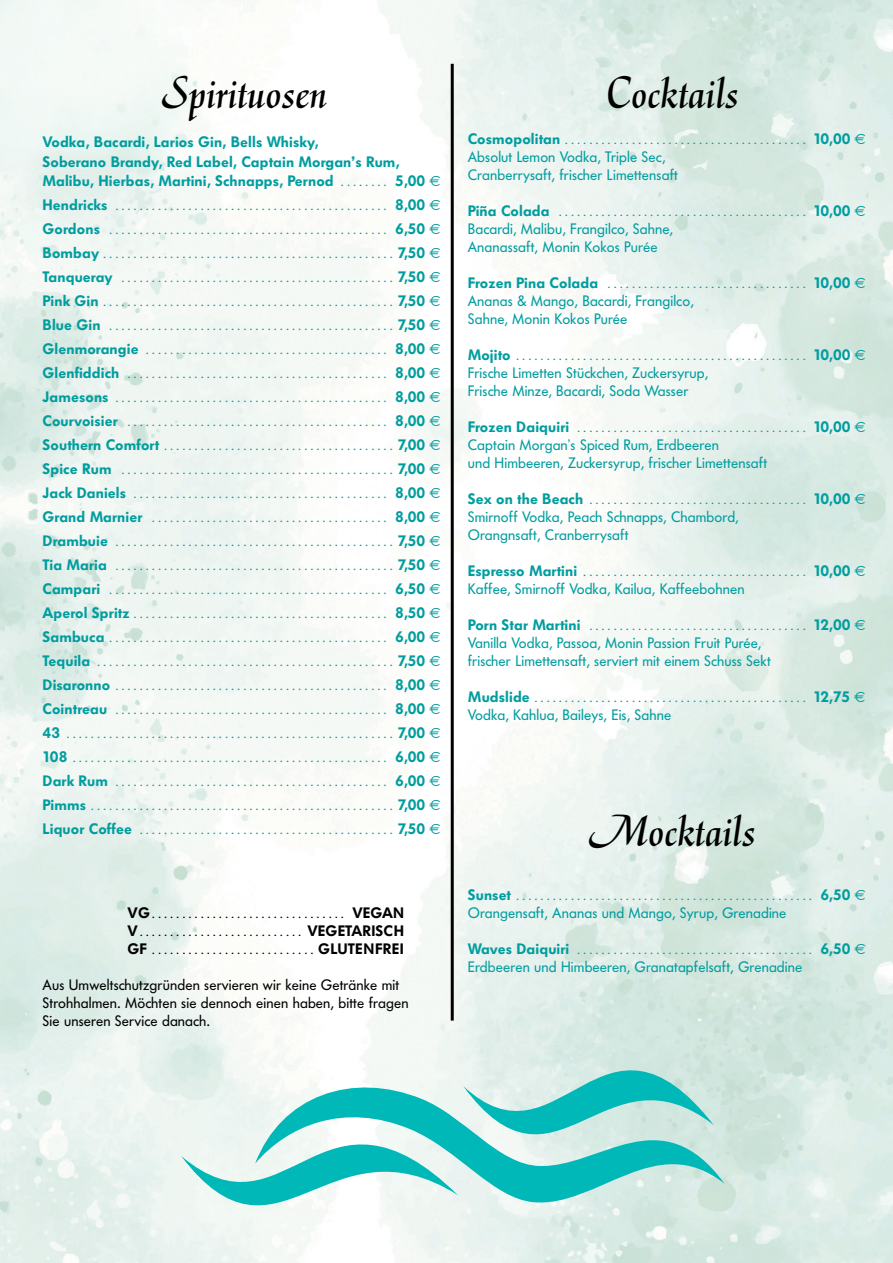
<style>
.page{position:relative;width:893px;height:1263px;background:#fff}
.page>*{position:absolute;margin:0;border:0;box-sizing:border-box;transform-origin:0 0}
.t1{font:45px "El Greco BQ";letter-spacing:.01em;color:#000}
.t2{font:15px/18px "Futura BQ";letter-spacing:.01em;color:#009d9f}
.t3{font:600 15px/19.5px "Futura BQ";letter-spacing:.01em;color:#009d9f}
.t4{font:15px/18px "Futura BQ";letter-spacing:.01em;color:#000}
.t5{font:12px/24px "Futura BQ";color:#009d9f;text-align:justify}
.t6{font:12px/18px "Futura BQ";color:#000;text-align:justify}
.s1{font-weight:400;font-size:12px}
.s2{font-family:"Euro Sans";font-weight:400}
.s3{font-weight:600;font-size:15px}
.s4{font-family:"Euro Sans";font-size:15px}
</style>
<div class="page">
<img style="left:0;top:0;width:893px;height:1263px">
<svg style="left:714px;top:1071px;width:11px;height:134px"></svg>
<svg style="left:181px;top:1070px;width:533px;height:135px"></svg>
<hr style="left:451px;top:64px;width:3px;height:956px;background:#000">
<h1 class="t1" style="left:162px;top:66px;width:166px">Spirituosen</h1>
<p class="t3" style="left:43px;top:132px;width:400px">Vodka, Bacardi, Larios Gin, Bells Whisky,<br>Soberano Brandy, Red Label, Captain Morgan’s Rum,<br>Malibu, Hierbas, Martini, Schnapps, Pernod <span class="s1">. . . . . . . .</span> 5,00 <span class="s2">E</span></p>
<p class="t5" style="left:43px;top:194px;width:400px"><span class="s3">Hendricks</span> ............................................. <span class="s3">8,00</span> <span class="s4">E </span><span class="s3">Gordons</span> .............................................. <span class="s3">6,50</span> <span class="s4">E </span><span class="s3">Bombay</span> ................................................ <span class="s3">7,50</span> <span class="s4">E </span><span class="s3">Tanqueray</span> ............................................. <span class="s3">7,50</span> <span class="s4">E </span><span class="s3">Pink Gin</span> ................................................ <span class="s3">7,50</span> <span class="s4">E </span><span class="s3">Blue Gin</span> ............................................... <span class="s3">7,50</span> <span class="s4">E </span><span class="s3">Glenmorangie</span> ........................................ <span class="s3">8,00</span> <span class="s4">E </span><span class="s3">Glenfiddich</span> ........................................... <span class="s3">8,00</span> <span class="s4">E </span><span class="s3">Jamesons</span> ............................................. <span class="s3">8,00</span> <span class="s4">E </span><span class="s3">Courvoisier</span> ........................................... <span class="s3">8,00</span> <span class="s4">E </span><span class="s3">Southern Comfort</span> ...................................... <span class="s3">7,00</span> <span class="s4">E </span><span class="s3">Spice Rum</span> ............................................. <span class="s3">7,00</span> <span class="s4">E </span><span class="s3">Jack Daniels</span> .......................................... <span class="s3">8,00</span> <span class="s4">E </span><span class="s3">Grand Marnier</span> ....................................... <span class="s3">8,00</span> <span class="s4">E </span><span class="s3">Drambuie</span> .............................................. <span class="s3">7,50</span> <span class="s4">E </span><span class="s3">Tia Maria</span> .............................................. <span class="s3">7,50</span> <span class="s4">E </span><span class="s3">Campari</span> .............................................. <span class="s3">6,50</span> <span class="s4">E </span><span class="s3">Aperol Spritz</span> .......................................... <span class="s3">8,50</span> <span class="s4">E </span><span class="s3">Sambuca</span> .............................................. <span class="s3">6,00</span> <span class="s4">E </span><span class="s3">Tequila</span> ................................................. <span class="s3">7,50</span> <span class="s4">E </span><span class="s3">Disaronno</span> ............................................. <span class="s3">8,00</span> <span class="s4">E </span><span class="s3">Cointreau</span> ............................................. <span class="s3">8,00</span> <span class="s4">E </span><span class="s3">43</span> ...................................................... <span class="s3">7,00</span> <span class="s4">E </span><span class="s3">108</span> .................................................... <span class="s3">6,00</span> <span class="s4">E </span><span class="s3">Dark Rum</span> ............................................. <span class="s3">6,00</span> <span class="s4">E </span><span class="s3">Pimms</span> .................................................. <span class="s3">7,00</span> <span class="s4">E </span><span class="s3">Liquor Coffee</span> .......................................... <span class="s3">7,50</span> <span class="s4">E</span></p>
<p class="t6" style="left:128px;top:905px;width:278px"><span class="s3">VG</span>................................ <span class="s3">VEGAN V</span>........................... <span class="s3">VEGETARISCH GF</span> ........................... <span class="s3">GLUTENFREI</span></p>
<p class="t4" style="left:43px;top:976px;width:367px">Aus Umweltschutzgründen servieren wir keine Getränke mit<br>Strohhalmen. Möchten sie dennoch einen haben, bitte fragen<br>Sie unseren Service danach.</p>
<h1 class="t1" style="left:605px;top:66px;width:134px">Cocktails</h1>
<p class="t5" style="left:468px;top:128px;width:400px"><span class="s3">Cosmopolitan</span> ........................................ <span class="s3">10,00</span> <span class="s4">E</span></p>
<p class="t2" style="left:468px;top:148px;width:212px">Absolut Lemon Vodka, Triple Sec,<br>Cranberrysaft, frischer Limettensaft</p>
<p class="t5" style="left:468px;top:200px;width:400px"><span class="s3">Piña Colada</span> ......................................... <span class="s3">10,00</span> <span class="s4">E</span></p>
<p class="t2" style="left:468px;top:220px;width:207px">Bacardi, Malibu, Frangilco, Sahne,<br>Ananassaft, Monin Kokos Purée</p>
<p class="t5" style="left:468px;top:272px;width:400px"><span class="s3">Frozen Pina Colada</span> ................................. <span class="s3">10,00</span> <span class="s4">E</span></p>
<p class="t2" style="left:468px;top:292px;width:228px">Ananas &amp; Mango, Bacardi, Frangilco,<br>Sahne, Monin Kokos Purée</p>
<p class="t5" style="left:468px;top:344px;width:400px"><span class="s3">Mojito</span> ................................................ <span class="s3">10,00</span> <span class="s4">E</span></p>
<p class="t2" style="left:468px;top:364px;width:242px">Frische Limetten Stückchen, Zuckersyrup,<br>Frische Minze, Bacardi, Soda Wasser</p>
<p class="t5" style="left:468px;top:416px;width:400px"><span class="s3">Frozen Daiquiri</span> ...................................... <span class="s3">10,00</span> <span class="s4">E</span></p>
<p class="t2" style="left:468px;top:436px;width:301px">Captain Morgan’s Spiced Rum, Erdbeeren<br>und Himbeeren, Zuckersyrup, frischer Limettensaft</p>
<p class="t5" style="left:468px;top:488px;width:400px"><span class="s3">Sex on the Beach</span> .................................... <span class="s3">10,00</span> <span class="s4">E</span></p>
<p class="t2" style="left:468px;top:508px;width:272px">Smirnoff Vodka, Peach Schnapps, Chambord,<br>Orangnsaft, Cranberrysaft</p>
<p class="t5" style="left:468px;top:560px;width:400px"><span class="s3">Espresso Martini</span> ..................................... <span class="s3">10,00</span> <span class="s4">E</span></p>
<p class="t2" style="left:468px;top:580px;width:278px">Kaffee, Smirnoff Vodka, Kailua, Kaffeebohnen</p>
<p class="t5" style="left:468px;top:614px;width:400px"><span class="s3">Porn Star Martini</span> .................................... <span class="s3">12,00</span> <span class="s4">E</span></p>
<p class="t2" style="left:468px;top:634px;width:305px">Vanilla Vodka, Passoa, Monin Passion Fruit Purée, frischer Limettensaft, serviert mit einem Schuss Sekt</p>
<p class="t5" style="left:468px;top:686px;width:399px"><span class="s3">Mudslide</span> ............................................. <span class="s3">12,75</span> <span class="s4">E</span></p>
<p class="t2" style="left:468px;top:706px;width:205px">Vodka, Kahlua, Baileys, Eis, Sahne</p>
<h1 class="t1" style="left:588px;top:804px;width:168px">Mocktails</h1>
<p class="t5" style="left:468px;top:884px;width:400px"><span class="s3">Sunset</span> ................................................. <span class="s3">6,50</span> <span class="s4">E</span></p>
<p class="t2" style="left:468px;top:904px;width:320px">Orangensaft, Ananas und Mango, Syrup, Grenadine</p>
<p class="t5" style="left:468px;top:938px;width:400px"><span class="s3">Waves Daiquiri</span> ....................................... <span class="s3">6,50</span> <span class="s4">E</span></p>
<p class="t2" style="left:468px;top:958px;width:336px">Erdbeeren und Himbeeren, Granatapfelsaft, Grenadine</p>
</div>
